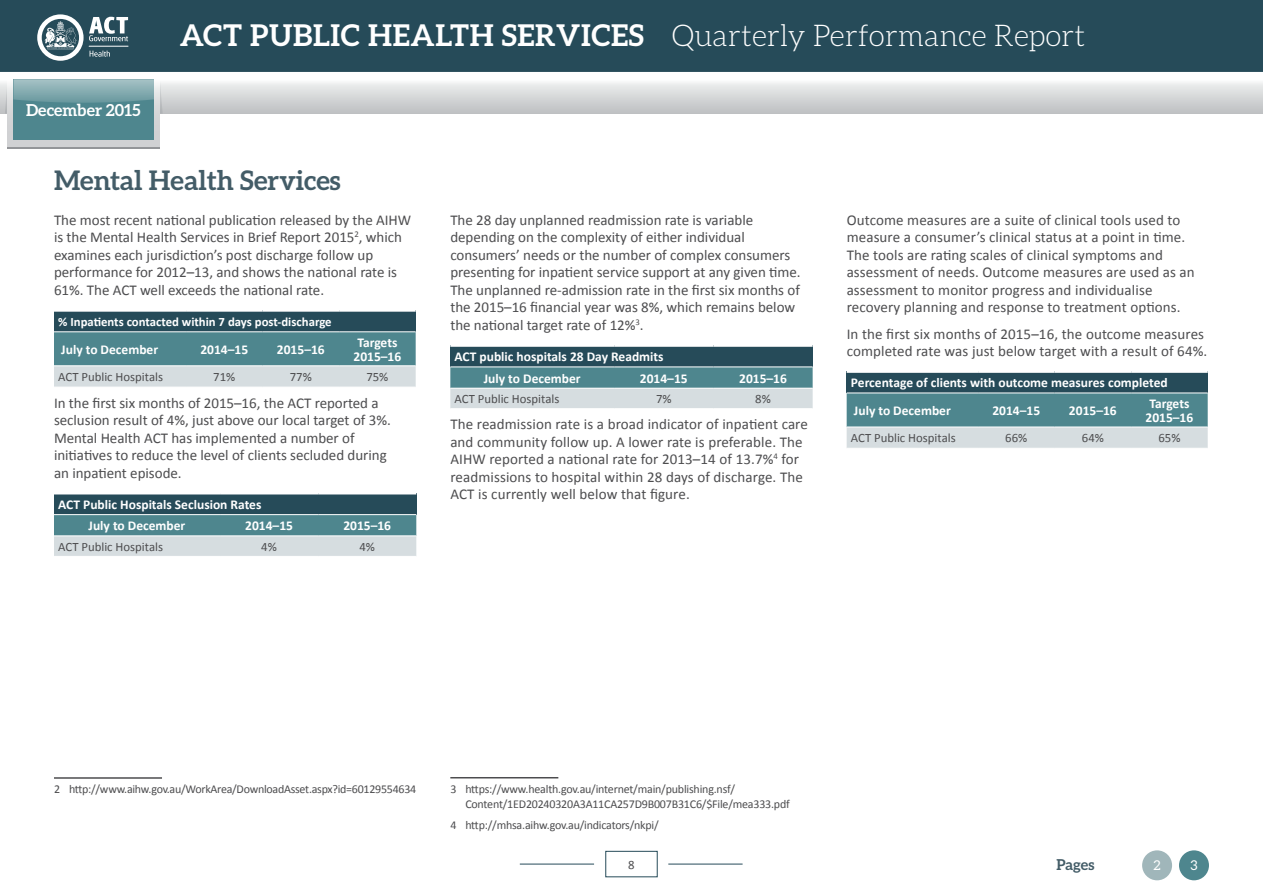
<style>
.page{position:relative;width:1263px;height:893px;background:#fff}
.page>*{position:absolute;margin:0;border:0;box-sizing:border-box;transform-origin:0 0}
.t1{font:300 30px "Aleo";color:#fff}
.t2{font:700 27px "Aleo";color:#435c67}
.t3{font:700 16.5px "Aleo";color:#fff}
.t4{font:15px/17.5px "Calibri";color:#4d4d4f}
.t5{font:700 15px "Aleo";color:#435c67}
.t6{font:700 13.5px/13.5px "Calibri";color:#fff}
.t7{font:13.5px "Aleo";color:#fff}
.t8{font:12.75px "Calibri";color:#4d4d4f}
.t9{font:700 12.75px "Calibri";color:#fff}
.t10{font:12px/15px "Calibri";letter-spacing:-.02em;color:#4d4d4f}
.s1{font-weight:700}
</style>
<div class="page">
<svg style="left:1079px;top:82px;width:184px;height:32px;background:#d5d7d8"></svg>
<svg style="left:0;top:82px;width:1079px;height:32px;background:#d5d7d8"></svg>
<div style="left:8px;top:79px;width:152px;height:69px;background:#d0d1d3"></div>
<svg style="left:13px;top:139px;width:141px;height:1px"></svg>
<div style="left:13px;top:79px;width:141px;height:60px;background:#4e868e"></div>
<svg style="left:5px;top:79px;width:158px;height:35px"></svg>
<div style="left:0;top:0;width:1263px;height:72px;background:#264b59"></div>
<svg style="left:37px;top:14px;width:91px;height:47px"></svg>
<div style="left:605px;top:851px;width:52px;height:26px;border:1px solid #264b59"></div>
<hr style="left:520px;top:864px;width:74px;height:1px;background:#264b59">
<hr style="left:668px;top:864px;width:74px;height:1px;background:#264b59">
<div style="left:1142px;top:850px;width:30px;height:30px;background:#a0b6ba;border-radius:50%"></div>
<div style="left:1179px;top:850px;width:30px;height:30px;background:#4e868e;border-radius:50%"></div>
<div style="left:54px;top:311px;width:362px;height:21px;background:#264b59"></div>
<svg style="left:54px;top:332px;width:362px;height:55px;background:#84a8ae"></svg>
<hr style="left:54px;top:365px;width:132px;height:1px;background:#fff">
<hr style="left:186px;top:365px;width:77px;height:1px;background:#fff">
<hr style="left:263px;top:365px;width:76px;height:1px;background:#fff">
<hr style="left:339px;top:365px;width:77px;height:1px;background:#fff">
<hr style="left:54px;top:331px;width:132px;height:1px;background:#fff">
<hr style="left:186px;top:331px;width:77px;height:1px;background:#fff">
<hr style="left:263px;top:331px;width:76px;height:1px;background:#fff">
<hr style="left:339px;top:331px;width:77px;height:1px;background:#fff">
<hr style="left:54px;top:309px;width:132px;height:3px;background:#fff">
<hr style="left:186px;top:309px;width:77px;height:3px;background:#fff">
<hr style="left:263px;top:309px;width:76px;height:3px;background:#fff">
<hr style="left:339px;top:309px;width:77px;height:3px;background:#fff">
<div style="left:54px;top:493px;width:362px;height:22px;background:#264b59"></div>
<svg style="left:54px;top:515px;width:362px;height:41px;background:#93b2b7"></svg>
<hr style="left:220px;top:535px;width:98px;height:1px;background:#fff">
<hr style="left:318px;top:535px;width:98px;height:1px;background:#fff">
<hr style="left:54px;top:535px;width:166px;height:1px;background:#fff">
<hr style="left:54px;top:492px;width:166px;height:2px;background:#fff">
<hr style="left:220px;top:492px;width:98px;height:2px;background:#fff">
<hr style="left:318px;top:492px;width:98px;height:2px;background:#fff">
<hr style="left:54px;top:514px;width:166px;height:1px;background:#fff">
<hr style="left:220px;top:514px;width:98px;height:1px;background:#fff">
<hr style="left:318px;top:514px;width:98px;height:1px;background:#fff">
<hr style="left:54px;top:777px;width:108px;height:2px;background:#4d4d4f">
<div style="left:450px;top:346px;width:363px;height:21px;background:#264b59"></div>
<svg style="left:450px;top:368px;width:363px;height:40px;background:#91b1b7"></svg>
<hr style="left:450px;top:345px;width:164px;height:2px;background:#fff">
<hr style="left:614px;top:345px;width:99px;height:2px;background:#fff">
<hr style="left:713px;top:345px;width:100px;height:2px;background:#fff">
<hr style="left:614px;top:388px;width:99px;height:1px;background:#fff">
<hr style="left:713px;top:388px;width:100px;height:1px;background:#fff">
<hr style="left:450px;top:388px;width:164px;height:1px;background:#fff">
<hr style="left:450px;top:777px;width:108px;height:1px;background:#4d4d4f">
<div style="left:847px;top:372px;width:361px;height:21px;background:#264b59"></div>
<svg style="left:847px;top:394px;width:361px;height:54px;background:#83a8ae"></svg>
<hr style="left:847px;top:371px;width:131px;height:2px;background:#fff">
<hr style="left:978px;top:371px;width:76px;height:2px;background:#fff">
<hr style="left:1054px;top:371px;width:77px;height:2px;background:#fff">
<hr style="left:1131px;top:371px;width:77px;height:2px;background:#fff">
<hr style="left:847px;top:427px;width:131px;height:1px;background:#fff">
<hr style="left:978px;top:427px;width:76px;height:1px;background:#fff">
<hr style="left:1054px;top:427px;width:77px;height:1px;background:#fff">
<hr style="left:1131px;top:427px;width:77px;height:1px;background:#fff">
<p class="t3" style="left:26px;top:101px;width:116px">December 2015</p>
<h1 class="t1" style="left:180px;top:19px;width:907px"><span class="s1">ACT PUBLIC HEALTH SERVICES</span> Quarterly Performance Report</h1>
<h2 class="t2" style="left:54px;top:165px;width:288px">Mental Health Services</h2>
<p class="t4" style="left:54px;top:211px;width:359px">The most recent national publication released by the AIHW is the Mental Health Services in Brief Report 2015<sup>2</sup>, which examines each jurisdiction’s post discharge follow up performance for 2012–13, and shows the national rate is 61%. The ACT well exceeds the national rate.</p>
<p class="t9" style="left:58px;top:314px;width:275px">% Inpatients contacted within 7 days post-discharge</p>
<p class="t6" style="left:61px;top:342px;width:98px">July to December</p>
<p class="t6" style="left:200px;top:342px;width:49px">2014–15</p>
<p class="t6" style="left:277px;top:342px;width:49px">2015–16</p>
<p class="t6" style="left:353px;top:335px;width:49px">Targets<br>2015–16</p>
<p class="t8" style="left:58px;top:369px;width:106px">ACT Public Hospitals</p>
<p class="t8" style="left:213px;top:369px;width:24px">71%</p>
<p class="t8" style="left:290px;top:369px;width:24px">77%</p>
<p class="t8" style="left:366px;top:369px;width:24px">75%</p>
<p class="t4" style="left:54px;top:394px;width:338px">In the first six months of 2015–16, the ACT reported a seclusion result of 4%, just above our local target of 3%.<br>Mental Health ACT has implemented a number of initiatives to reduce the level of clients secluded during an inpatient episode.</p>
<p class="t6" style="left:89px;top:493px;width:174px;line-height:21.3px;text-indent:-30px">ACT Public Hospitals Seclusion Rates<br>July to December</p>
<p class="t6" style="left:245px;top:518px;width:49px">2014–15</p>
<p class="t6" style="left:343px;top:518px;width:49px">2015–16</p>
<p class="t8" style="left:58px;top:538px;width:106px">ACT Public Hospitals</p>
<p class="t8" style="left:261px;top:538px;width:17px">4%</p>
<p class="t8" style="left:359px;top:538px;width:17px">4%</p>
<p class="t4" style="left:450px;top:211px;width:352px">The 28 day unplanned readmission rate is variable depending on the complexity of either individual consumers’ needs or the number of complex consumers presenting for inpatient service support at any given time.<br>The unplanned re-admission rate in the first six months of the 2015–16 financial year was 8%, which remains below the national target rate of 12%<sup>3</sup>.</p>
<p class="t6" style="left:484px;top:346px;width:181px;line-height:21.3px;text-indent:-29px">ACT public hospitals 28 Day Readmits<br>July to December</p>
<p class="t6" style="left:640px;top:371px;width:49px">2014–15</p>
<p class="t6" style="left:739px;top:371px;width:49px">2015–16</p>
<p class="t8" style="left:455px;top:391px;width:106px">ACT Public Hospitals</p>
<p class="t8" style="left:656px;top:391px;width:17px">7%</p>
<p class="t8" style="left:755px;top:391px;width:17px">8%</p>
<p class="t4" style="left:450px;top:415px;width:359px">The readmission rate is a broad indicator of inpatient care and community follow up. A lower rate is preferable. The AIHW reported a national rate for 2013–14 of 13.7%<sup>4</sup> for readmissions to hospital within 28 days of discharge. The ACT is currently well below that figure.</p>
<p class="t4" style="left:847px;top:211px;width:350px">Outcome measures are a suite of clinical tools used to measure a consumer’s clinical status at a point in time.<br>The tools are rating scales of clinical symptoms and assessment of needs. Outcome measures are used as an assessment to monitor progress and individualise recovery planning and response to treatment options.</p>
<p class="t4" style="left:847px;top:325px;width:362px">In the first six months of 2015–16, the outcome measures completed rate was just below target with a result of 64%.</p>
<p class="t6" style="left:851px;top:368px;width:318px;line-height:27.6px">Percentage of clients with outcome measures completed<br>July to December</p>
<p class="t6" style="left:992px;top:403px;width:49px">2014–15</p>
<p class="t6" style="left:1069px;top:403px;width:49px">2015–16</p>
<p class="t6" style="left:1145px;top:396px;width:49px">Targets<br>2015–16</p>
<p class="t8" style="left:851px;top:430px;width:106px">ACT Public Hospitals</p>
<p class="t8" style="left:1005px;top:430px;width:24px">66%</p>
<p class="t8" style="left:1082px;top:430px;width:24px">64%</p>
<p class="t8" style="left:1158px;top:430px;width:24px">65%</p>
<p class="t10" style="left:54px;top:781px;width:364px">2 http://www.aihw.gov.au/WorkArea/DownloadAsset.aspx?id=60129554634</p>
<p class="t10" style="left:465px;top:781px;width:326px;text-indent:-15px">3 https://www.health.gov.au/internet/main/publishing.nsf/<br>Content/1ED20240320A3A11CA257D9B007B31C6/$File/mea333.pdf</p>
<p class="t10" style="left:450px;top:818px;width:210px">4 http://mhsa.aihw.gov.au/indicators/nkpi/</p>
<p class="t8" style="left:628px;top:856px;width:8px">8</p>
<p class="t5" style="left:1056px;top:856px;width:39px">Pages</p>
<p class="t7" style="left:1153px;top:857px;width:9px">2</p>
<p class="t7" style="left:1190px;top:857px;width:9px">3</p>
</div>
